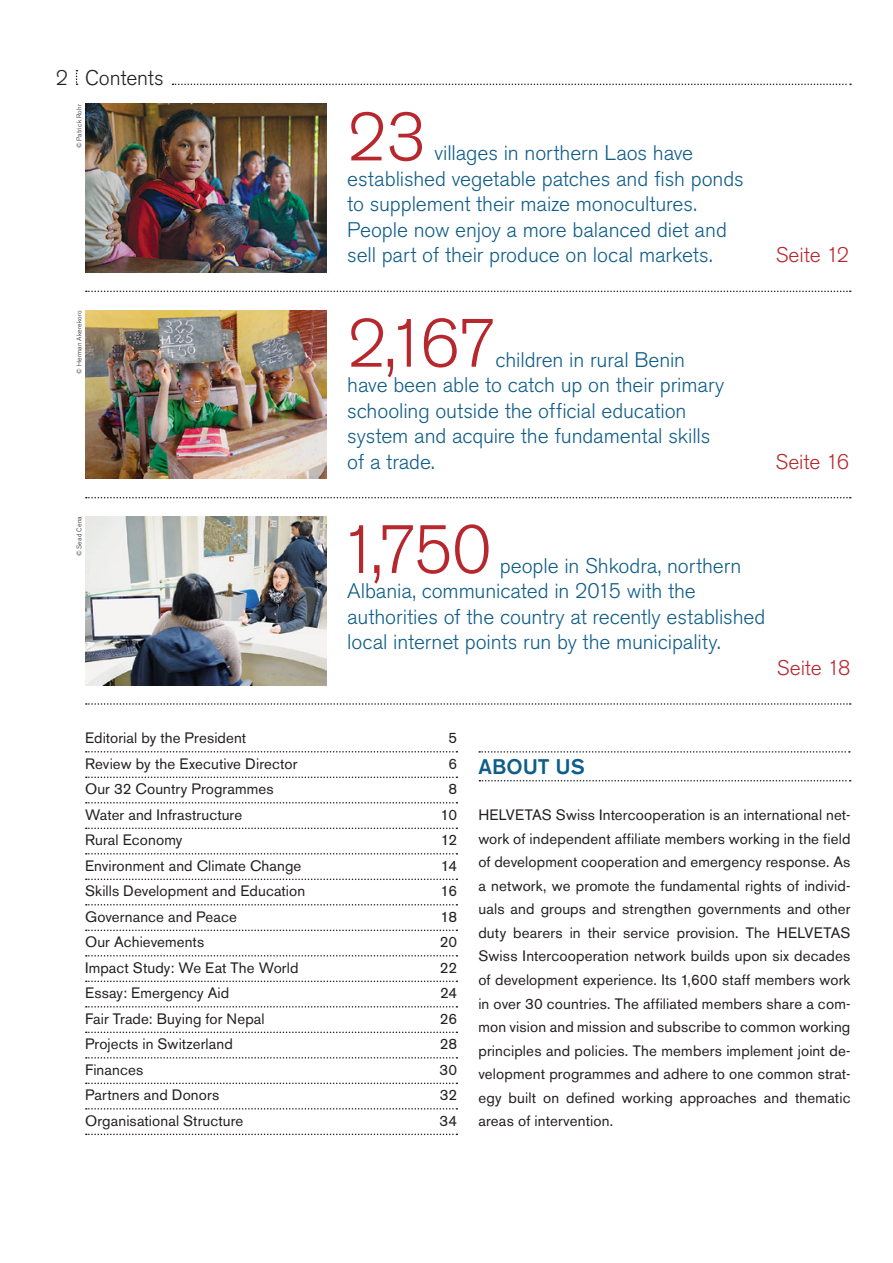
<style>
.page{position:relative;width:893px;height:1263px;background:#fff}
.page>*{position:absolute;margin:0;border:0;box-sizing:border-box;transform-origin:0 0}
.t1{font:300 67.5px "Akzidenz Grotesk BE";letter-spacing:-.02em;color:#b7282e}
.t2{font:300 21px/25.5px "Akzidenz Grotesk BE";letter-spacing:-.005em;color:#0f5d88}
.t3{font:300 21px "Akzidenz Grotesk BE";letter-spacing:-.005em;color:#b7282e}
.t4{font:300 21px "Akzidenz Grotesk BE";letter-spacing:-.005em;color:#231f20}
.t5{font:500 21px "Akzidenz Grotesk BE";letter-spacing:-.005em;color:#0f5d88}
.t6{font:15px/23.5px "Akzidenz Grotesk BE";letter-spacing:.01em;color:#231f20;text-align:justify}
.t7{font:300 6.75px "Akzidenz Grotesk BE";letter-spacing:.03em;color:#231f20}
</style>
<div class="page">
<img style="left:85px;top:104px;width:241px;height:169px">
<img style="left:85px;top:516px;width:241px;height:169px">
<img style="left:85px;top:310px;width:241px;height:169px">
<svg style="left:86px;top:497px;width:765px;height:1px"></svg>
<svg style="left:86px;top:291px;width:765px;height:1px"></svg>
<svg style="left:86px;top:703px;width:765px;height:2px"></svg>
<svg style="left:173px;top:84px;width:678px;height:1px"></svg>
<svg style="left:76px;top:70px;width:2px;height:15px"></svg>
<svg style="left:86px;top:751px;width:371px;height:1px"></svg>
<svg style="left:86px;top:776px;width:371px;height:2px"></svg>
<svg style="left:86px;top:802px;width:371px;height:1px"></svg>
<svg style="left:86px;top:827px;width:371px;height:2px"></svg>
<svg style="left:86px;top:853px;width:371px;height:1px"></svg>
<svg style="left:86px;top:878px;width:371px;height:2px"></svg>
<svg style="left:86px;top:904px;width:371px;height:1px"></svg>
<svg style="left:86px;top:929px;width:371px;height:2px"></svg>
<svg style="left:86px;top:955px;width:371px;height:1px"></svg>
<svg style="left:86px;top:980px;width:371px;height:2px"></svg>
<svg style="left:86px;top:1006px;width:371px;height:1px"></svg>
<svg style="left:86px;top:1031px;width:371px;height:2px"></svg>
<svg style="left:86px;top:1057px;width:371px;height:1px"></svg>
<svg style="left:86px;top:1082px;width:371px;height:2px"></svg>
<svg style="left:86px;top:1108px;width:371px;height:1px"></svg>
<svg style="left:86px;top:1133px;width:371px;height:2px"></svg>
<svg style="left:479px;top:780px;width:372px;height:1px"></svg>
<svg style="left:479px;top:751px;width:371px;height:2px"></svg>
<h2 class="t4" style="left:56px;top:66px;width:14px">2</h2>
<h2 class="t4" style="left:85px;top:66px;width:80px">Contents</h2>
<p class="t7" style="left:76px;top:148px;width:46px;rotate:-90deg">© Patrick Rohr</p>
<p class="t7" style="left:76px;top:374px;width:65px;rotate:-90deg">© Herman Akerekoro</p>
<p class="t7" style="left:76px;top:556px;width:42px;rotate:-90deg">© Sead Cena</p>
<h1 class="t1" style="left:347px;top:99px;width:80px">23</h1>
<h2 class="t2" style="left:347px;top:141px;width:398px;text-indent:87px">villages in northern Laos have established vegetable patches and fish ponds to supplement their maize monocultures.<br>People now enjoy a more balanced diet and sell part of their produce on local markets.</h2>
<h1 class="t1" style="left:347px;top:305px;width:152px">2,167</h1>
<h2 class="t2" style="left:347px;top:347px;width:379px;text-indent:148px">children in rural Benin have been able to catch up on their primary schooling outside the official education system and acquire the fundamental skills of a trade.</h2>
<h2 class="t3" style="left:776px;top:243px;width:75px">Seite 12</h2>
<h2 class="t3" style="left:775px;top:450px;width:75px">Seite 16</h2>
<h1 class="t1" style="left:339px;top:512px;width:153px">1,750</h1>
<h2 class="t2" style="left:347px;top:553px;width:420px;text-indent:153px">people in Shkodra, northern Albania, communicated in 2015 with the authorities of the country at recently established local internet points run by the municipality.</h2>
<h2 class="t3" style="left:777px;top:656px;width:75px">Seite 18</h2>
<p class="t6" style="left:85px;top:726px;width:163px">Editorial by the President</p>
<p class="t6" style="left:448px;top:726px;width:10px">5</p>
<p class="t6" style="left:85px;top:752px;width:214px">Review by the Executive Director</p>
<p class="t6" style="left:448px;top:752px;width:10px">6</p>
<p class="t6" style="left:85px;top:777px;width:190px">Our 32 Country Programmes</p>
<p class="t6" style="left:448px;top:777px;width:10px">8</p>
<p class="t6" style="left:85px;top:803px;width:159px">Water and Infrastructure</p>
<p class="t6" style="left:440px;top:803px;width:18px">10</p>
<p class="t6" style="left:85px;top:828px;width:99px">Rural Economy</p>
<p class="t6" style="left:441px;top:828px;width:18px">12</p>
<p class="t6" style="left:85px;top:854px;width:218px">Environment and Climate Change</p>
<p class="t6" style="left:441px;top:854px;width:18px">14</p>
<p class="t6" style="left:85px;top:879px;width:222px">Skills Development and Education</p>
<p class="t6" style="left:440px;top:879px;width:18px">16</p>
<p class="t6" style="left:85px;top:905px;width:153px">Governance and Peace</p>
<p class="t6" style="left:440px;top:905px;width:18px">18</p>
<p class="t6" style="left:85px;top:930px;width:121px">Our Achievements</p>
<p class="t6" style="left:440px;top:930px;width:19px">20</p>
<p class="t6" style="left:85px;top:956px;width:215px">Impact Study: We Eat The World</p>
<p class="t6" style="left:440px;top:956px;width:19px">22</p>
<p class="t6" style="left:85px;top:981px;width:146px">Essay: Emergency Aid</p>
<p class="t6" style="left:440px;top:981px;width:19px">24</p>
<p class="t6" style="left:85px;top:1007px;width:181px">Fair Trade: Buying for Nepal</p>
<p class="t6" style="left:440px;top:1007px;width:19px">26</p>
<p class="t6" style="left:85px;top:1032px;width:149px">Projects in Switzerland</p>
<p class="t6" style="left:440px;top:1032px;width:19px">28</p>
<p class="t6" style="left:85px;top:1058px;width:60px">Finances</p>
<p class="t6" style="left:439px;top:1058px;width:19px">30</p>
<p class="t6" style="left:85px;top:1083px;width:136px">Partners and Donors</p>
<p class="t6" style="left:440px;top:1083px;width:19px">32</p>
<p class="t6" style="left:85px;top:1109px;width:160px">Organisational Structure</p>
<p class="t6" style="left:439px;top:1109px;width:19px">34</p>
<h2 class="t5" style="left:479px;top:753px;width:108px">ABOUT US</h2>
<p class="t6" style="left:478px;top:803px;width:374px">HELVETAS Swiss Intercooperation is an international net&shy;work of independent affiliate members working in the field of development cooperation and emergency response. As a network, we promote the fundamental rights of individ&shy;uals and groups and strengthen governments and other duty bearers in their service provision. The HELVETAS Swiss Intercooperation network builds upon six decades of development experience. Its 1,600 staff members work in over 30 countries. The affiliated members share a com&shy;mon vision and mission and subscribe to common working principles and policies. The members implement joint de&shy;velopment programmes and adhere to one common strat&shy;egy built on defined working approaches and thematic areas of intervention.</p>
</div>
